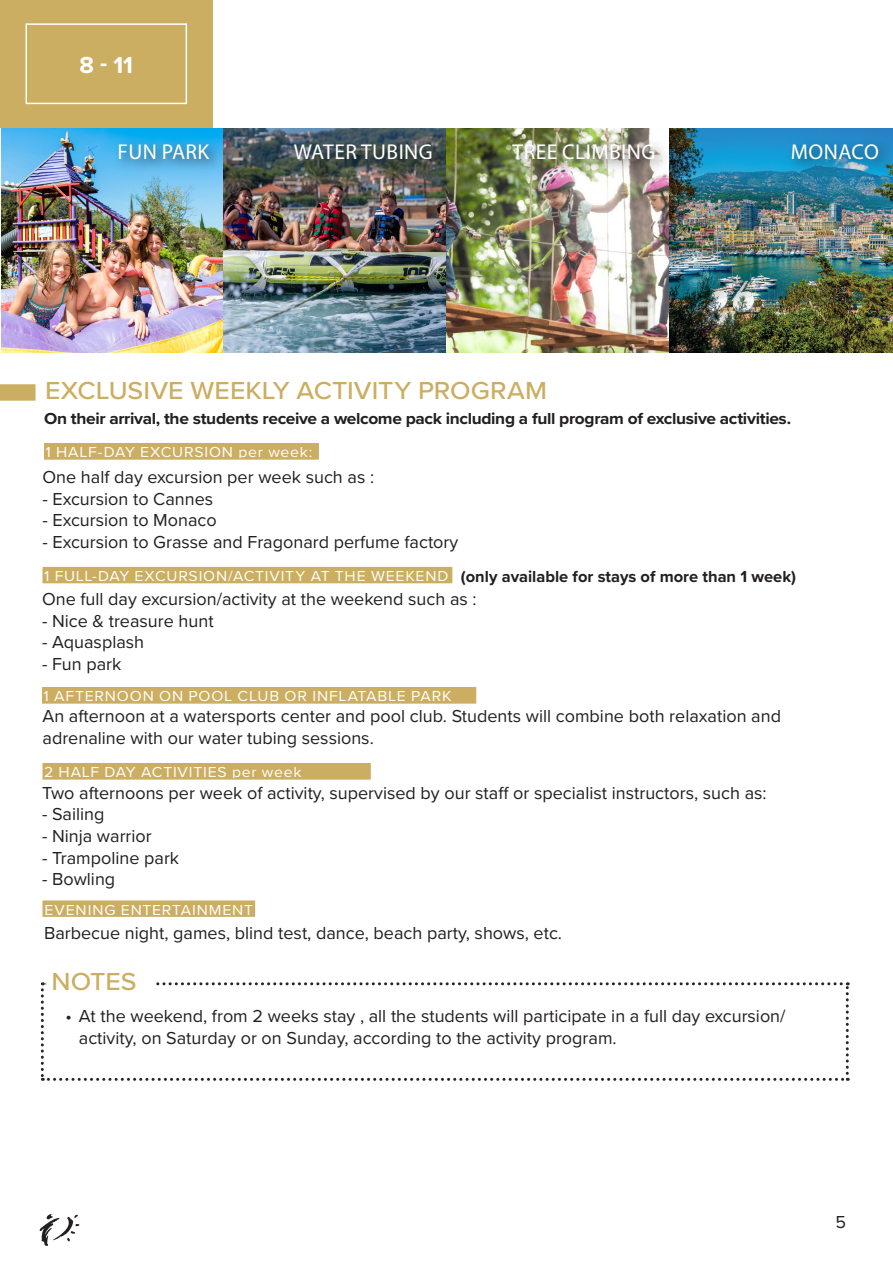
<style>
.page{position:relative;width:893px;height:1263px;background:#fff}
.page>*{position:absolute;margin:0;border:0;box-sizing:border-box;transform-origin:0 0}
.t1{font:500 25.5px "Proxima Nova";letter-spacing:.005em;color:#ccae62;scale:1.05 1}
.t2{font:700 24px "Proxima Nova";color:#fff}
.t3{font:21.45px "Myriad Pro";letter-spacing:.02em;color:#fff}
.t4{font:18px/21.6px "Proxima Nova";color:#231f20}
.t5{font:700 16.5px "Proxima Nova";letter-spacing:-.02em;color:#231f20;scale:1.05 1}
.t6{font:700 16.5px "Proxima Nova";color:#231f20}
.t7{font:15px "Proxima Nova";letter-spacing:.05em;color:#fff;scale:1.05 1}
</style>
<div class="page">
<div style="left:43px;top:764px;width:327px;height:15px;background:#ccae62"></div>
<div style="left:43px;top:763px;width:328px;height:17px;border:2px solid #ccae62"></div>
<div style="left:43px;top:901px;width:211px;height:15px;background:#ccae62"></div>
<div style="left:43px;top:900px;width:212px;height:17px;border:2px solid #ccae62"></div>
<div style="left:43px;top:688px;width:432px;height:15px;background:#ccae62"></div>
<div style="left:42px;top:687px;width:434px;height:17px;border:2px solid #ccae62"></div>
<svg style="left:41px;top:982px;width:808px;height:99px"></svg>
<div style="left:46px;top:965px;width:108px;height:36px;background:#fff"></div>
<div style="left:0;top:0;width:213px;height:128px;background:#ccae62"></div>
<div style="left:26px;top:23px;width:161px;height:81px;border:2px solid #fff"></div>
<div style="left:45px;top:444px;width:273px;height:15px;background:#ccae62"></div>
<div style="left:44px;top:443px;width:275px;height:17px;border:2px solid #ccae62"></div>
<div style="left:43px;top:568px;width:409px;height:14px;background:#ccae62"></div>
<div style="left:43px;top:567px;width:409px;height:16px;border:2px solid #ccae62"></div>
<div style="left:1px;top:385px;width:34px;height:15px;background:#ccae62"></div>
<div style="left:0;top:384px;width:36px;height:17px;border:2px solid #ccae62"></div>
<svg style="left:40px;top:1214px;width:39px;height:32px"></svg>
<img style="left:1px;top:129px;width:892px;height:223px">
<div style="left:113px;top:138px;width:111px;height:36px;background:#231f20;opacity:.75"></div>
<div style="left:289px;top:137px;width:158px;height:37px;background:#231f20;opacity:.75"></div>
<div style="left:508px;top:137px;width:162px;height:37px;background:#231f20;opacity:.75"></div>
<div style="left:786px;top:138px;width:107px;height:36px;background:#231f20;opacity:.75"></div>
<p class="t2" style="left:79px;top:47px;width:55px">8 - 11</p>
<p class="t3" style="left:118px;top:138px;width:93px">FUN PARK</p>
<p class="t3" style="left:294px;top:138px;width:140px">WATER TUBING</p>
<p class="t3" style="left:513px;top:138px;width:144px">TREE CLIMBING</p>
<p class="t3" style="left:791px;top:139px;width:90px">MONACO</p>
<p class="t1" style="left:45px;top:371px;width:480px">EXCLUSIVE WEEKLY ACTIVITY PROGRAM</p>
<p class="t5" style="left:44px;top:406px;width:713px">On their arrival, the students receive a welcome pack including a full program of exclusive activities.</p>
<p class="t7" style="left:46px;top:441px;width:256px">1 HALF-DAY EXCURSION per week:</p>
<p class="t4" style="left:43px;top:465px;width:333px">One half day excursion per week such as :</p>
<p class="t4" style="left:43px;top:487px;width:172px">- Excursion to Cannes</p>
<p class="t4" style="left:43px;top:509px;width:176px">- Excursion to Monaco</p>
<p class="t4" style="left:43px;top:530px;width:417px">- Excursion to Grasse and Fragonard perfume factory</p>
<p class="t7" style="left:44px;top:565px;width:387px">1 FULL-DAY EXCURSION/ACTIVITY AT THE WEEKEND</p>
<p class="t6" style="left:461px;top:564px;width:337px">(only available for stays of more than 1 week)</p>
<p class="t4" style="left:42px;top:587px;width:436px">One full day excursion/activity at the weekend such as :</p>
<p class="t4" style="left:42px;top:609px;width:173px">- Nice &amp; treasure hunt</p>
<p class="t4" style="left:42px;top:630px;width:104px">- Aquasplash</p>
<p class="t4" style="left:42px;top:652px;width:81px">- Fun park</p>
<p class="t7" style="left:44px;top:685px;width:390px">1 AFTERNOON ON POOL CLUB OR INFLATABLE PARK</p>
<p class="t4" style="left:43px;top:704px;width:740px">An afternoon at a watersports center and pool club. Students will combine both relaxation and adrenaline with our water tubing sessions.</p>
<p class="t7" style="left:44px;top:761px;width:247px">2 HALF DAY ACTIVITIES per week</p>
<p class="t4" style="left:42px;top:781px;width:726px">Two afternoons per week of activity, supervised by our staff or specialist instructors, such as:</p>
<p class="t4" style="left:42px;top:803px;width:64px">- Sailing</p>
<p class="t4" style="left:42px;top:824px;width:111px">- Ninja warrior</p>
<p class="t4" style="left:42px;top:846px;width:139px">- Trampoline park</p>
<p class="t4" style="left:42px;top:868px;width:75px">- Bowling</p>
<p class="t7" style="left:45px;top:898px;width:200px">EVENING ENTERTAINMENT</p>
<p class="t4" style="left:44px;top:921px;width:520px">Barbecue night, games, blind test, dance, beach party, shows, etc.</p>
<p class="t1" style="left:51px;top:963px;width:83px">NOTES</p>
<p class="t4" style="left:79px;top:1004px;width:708px;text-indent:-14px">• At the weekend, from 2 weeks stay , all the students will participate in a full day excursion/ activity, on Saturday or on Sunday, according to the activity program.</p>
<p class="t4" style="left:835px;top:1211px;width:12px">5</p>
</div>
